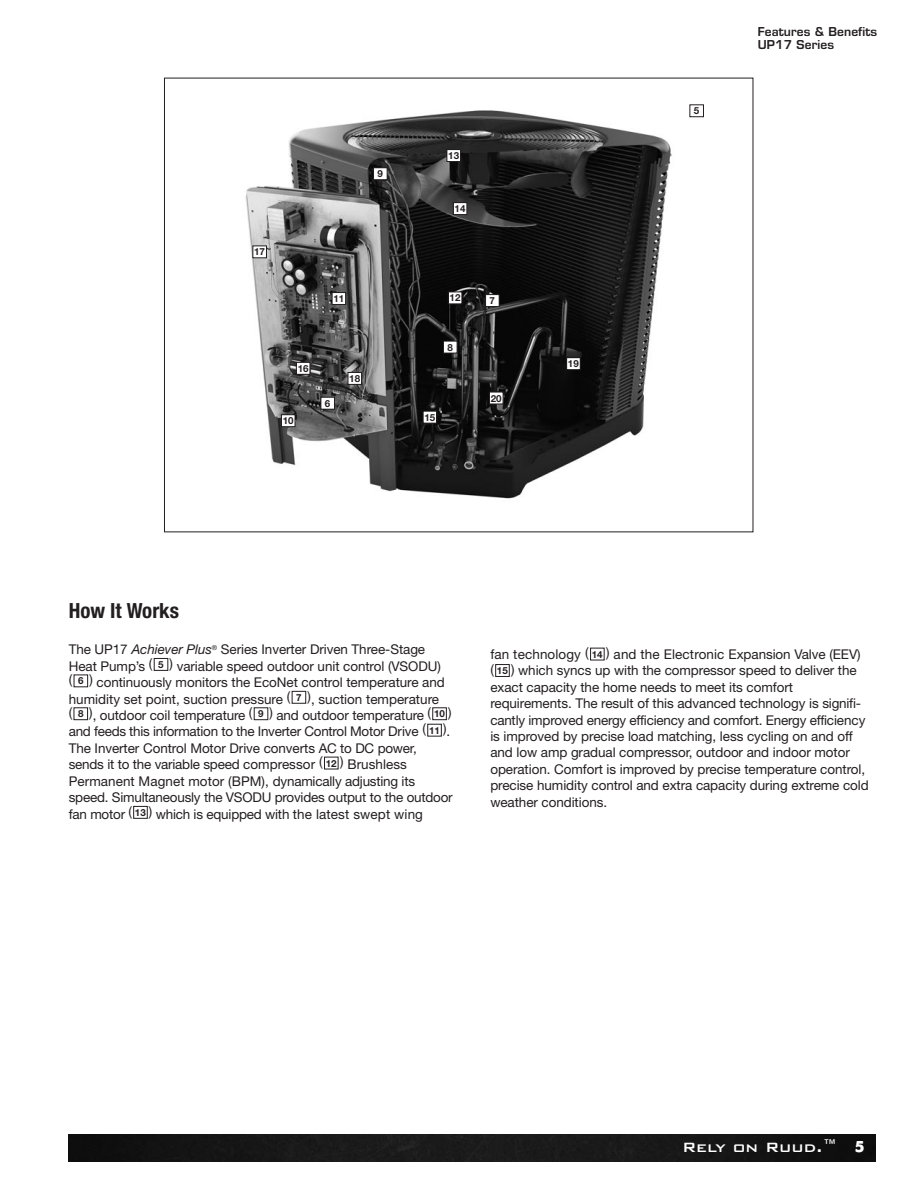
<style>
.page{position:relative;width:918px;height:1188px;background:#fff}
.page>*{position:absolute;margin:0;border:0;box-sizing:border-box;transform-origin:0 0}
.t1{font:700 condensed 20.85px "Helvetica Neue";color:#231f20}
.t2{font:500 18px "Bank Gothic BT";color:#fff}
.t3{font:15px "A Loveof Thunder";color:#fff}
.t4{font:13.5px/16.5px "Helvetica Neue";letter-spacing:-.005em;color:#231f20}
.t5{font:600 12px "Eurostile";letter-spacing:.01em;color:#231f20}
.t6{font:700 9.75px "Helvetica Neue";color:#231f20}
.s1{font-style:italic}
</style>
<div class="page">
<img style="left:69px;top:1134px;width:807px;height:27px">
<div style="left:154px;top:658px;width:14px;height:13px;border:1px solid #231f20"></div>
<div style="left:74px;top:675px;width:14px;height:12px;border:1px solid #231f20"></div>
<div style="left:292px;top:691px;width:14px;height:13px;border:1px solid #231f20"></div>
<div style="left:74px;top:707px;width:14px;height:13px;border:1px solid #231f20"></div>
<div style="left:254px;top:707px;width:14px;height:13px;border:1px solid #231f20"></div>
<div style="left:432px;top:707px;width:15px;height:13px;border:1px solid #231f20"></div>
<div style="left:427px;top:724px;width:15px;height:13px;border:1px solid #231f20"></div>
<div style="left:324px;top:757px;width:14px;height:12px;border:1px solid #231f20"></div>
<div style="left:133px;top:806px;width:15px;height:13px;border:1px solid #231f20"></div>
<div style="left:590px;top:648px;width:15px;height:12px;border:1px solid #231f20"></div>
<div style="left:495px;top:664px;width:15px;height:13px;border:1px solid #231f20"></div>
<img style="left:245px;top:110px;width:427px;height:389px">
<div style="left:447px;top:150px;width:13px;height:11px;background:#fff"></div>
<div style="left:447px;top:149px;width:14px;height:13px;border:1px solid #231f20"></div>
<div style="left:374px;top:168px;width:13px;height:11px;background:#fff"></div>
<div style="left:373px;top:167px;width:15px;height:13px;border:1px solid #231f20"></div>
<div style="left:253px;top:246px;width:13px;height:11px;background:#fff"></div>
<div style="left:252px;top:246px;width:15px;height:12px;border:1px solid #231f20"></div>
<div style="left:333px;top:293px;width:12px;height:11px;background:#fff"></div>
<div style="left:332px;top:292px;width:14px;height:13px;border:1px solid #231f20"></div>
<div style="left:297px;top:363px;width:13px;height:11px;background:#fff"></div>
<div style="left:296px;top:362px;width:14px;height:13px;border:1px solid #231f20"></div>
<div style="left:282px;top:415px;width:13px;height:11px;background:#fff"></div>
<div style="left:281px;top:414px;width:14px;height:13px;border:1px solid #231f20"></div>
<div style="left:321px;top:398px;width:13px;height:11px;background:#fff"></div>
<div style="left:321px;top:397px;width:14px;height:13px;border:1px solid #231f20"></div>
<div style="left:348px;top:373px;width:13px;height:11px;background:#fff"></div>
<div style="left:348px;top:372px;width:14px;height:13px;border:1px solid #231f20"></div>
<div style="left:424px;top:412px;width:12px;height:11px;background:#fff"></div>
<div style="left:423px;top:411px;width:14px;height:12px;border:1px solid #231f20"></div>
<div style="left:490px;top:392px;width:13px;height:12px;background:#fff"></div>
<div style="left:489px;top:392px;width:14px;height:12px;border:1px solid #231f20"></div>
<div style="left:444px;top:342px;width:13px;height:11px;background:#fff"></div>
<div style="left:443px;top:341px;width:14px;height:12px;border:1px solid #231f20"></div>
<div style="left:449px;top:292px;width:13px;height:11px;background:#fff"></div>
<div style="left:448px;top:292px;width:14px;height:12px;border:1px solid #231f20"></div>
<div style="left:567px;top:358px;width:13px;height:11px;background:#fff"></div>
<div style="left:566px;top:357px;width:15px;height:13px;border:1px solid #231f20"></div>
<div style="left:486px;top:295px;width:13px;height:11px;background:#fff"></div>
<div style="left:485px;top:294px;width:15px;height:13px;border:1px solid #231f20"></div>
<div style="left:454px;top:203px;width:12px;height:11px;background:#fff"></div>
<div style="left:453px;top:202px;width:14px;height:13px;border:1px solid #231f20"></div>
<div style="left:689px;top:104px;width:15px;height:13px;border:1px solid #231f20"></div>
<p class="t6" style="left:378px;top:170px;width:7px">9</p>
<p class="t6" style="left:254px;top:248px;width:12px">17</p>
<p class="t6" style="left:333px;top:295px;width:12px">11</p>
<p class="t6" style="left:298px;top:365px;width:12px">16</p>
<p class="t6" style="left:283px;top:417px;width:12px">10</p>
<p class="t6" style="left:325px;top:400px;width:7px">6</p>
<p class="t6" style="left:349px;top:375px;width:12px">18</p>
<p class="t6" style="left:448px;top:152px;width:12px">13</p>
<p class="t6" style="left:455px;top:205px;width:12px">14</p>
<p class="t6" style="left:450px;top:294px;width:12px">12</p>
<p class="t6" style="left:448px;top:344px;width:7px">8</p>
<p class="t6" style="left:424px;top:414px;width:12px">15</p>
<p class="t6" style="left:490px;top:297px;width:7px">7</p>
<p class="t6" style="left:491px;top:395px;width:12px">20</p>
<p class="t6" style="left:568px;top:360px;width:12px">19</p>
<p class="t6" style="left:694px;top:107px;width:7px">5</p>
<p class="t5" style="left:758px;top:27px;width:121px">Features &amp; Benefits</p>
<p class="t5" style="left:758px;top:40px;width:78px">UP17 Series</p>
<p class="t1" style="left:69px;top:604px;width:112px">How It Works</p>
<p class="t4" style="left:69px;top:643px;width:358px">The UP17 <span class="s1">Achiever Plus</span><sup>®</sup> Series Inverter Driven Three-Stage<br>Heat Pump’s (</p>
<p class="t4" style="left:170px;top:659px;width:273px">) variable speed outdoor unit control (VSODU)</p>
<p class="t6" style="left:158px;top:661px;width:7px">5</p>
<p class="t4" style="left:69px;top:672px;width:5px">(</p>
<p class="t4" style="left:69px;top:675px;width:378px;text-indent:21px">) continuously monitors the EcoNet control temperature and humidity set point, suction pressure (</p>
<p class="t6" style="left:78px;top:677px;width:7px">6</p>
<p class="t4" style="left:308px;top:692px;width:133px">), suction temperature</p>
<p class="t6" style="left:296px;top:694px;width:7px">7</p>
<p class="t4" style="left:69px;top:705px;width:5px">(</p>
<p class="t4" style="left:89px;top:708px;width:165px">), outdoor coil temperature (</p>
<p class="t4" style="left:270px;top:708px;width:163px">) and outdoor temperature (</p>
<p class="t4" style="left:448px;top:705px;width:5px">)</p>
<p class="t4" style="left:69px;top:725px;width:359px">and feeds this information to the Inverter Control Motor Drive (</p>
<p class="t4" style="left:443px;top:723px;width:9px">).</p>
<p class="t4" style="left:69px;top:741px;width:350px">The Inverter Control Motor Drive converts AC to DC power, sends it to the variable speed compressor (</p>
<p class="t6" style="left:78px;top:710px;width:7px">8</p>
<p class="t6" style="left:258px;top:710px;width:7px">9</p>
<p class="t6" style="left:434px;top:710px;width:12px">10</p>
<p class="t6" style="left:429px;top:727px;width:12px">11</p>
<p class="t6" style="left:326px;top:760px;width:12px">12</p>
<p class="t4" style="left:69px;top:758px;width:386px;text-indent:271px">) Brushless Permanent Magnet motor (BPM), dynamically adjusting its speed. Simultaneously the VSODU provides output to the outdoor fan motor (</p>
<p class="t4" style="left:149px;top:807px;width:276px">) which is equipped with the latest swept wing</p>
<p class="t6" style="left:135px;top:809px;width:12px">13</p>
<p class="t4" style="left:490px;top:647px;width:100px">fan technology (</p>
<p class="t4" style="left:606px;top:647px;width:256px">) and the Electronic Expansion Valve (EEV)</p>
<p class="t4" style="left:490px;top:662px;width:5px">(</p>
<p class="t6" style="left:592px;top:651px;width:12px">14</p>
<p class="t4" style="left:490px;top:664px;width:380px;text-indent:21px">) which syncs up with the compressor speed to deliver the exact capacity the home needs to meet its comfort requirements. The result of this advanced technology is signifi&shy;cantly improved energy efficiency and comfort. Energy efficiency is improved by precise load matching, less cycling on and off and low amp gradual compressor, outdoor and indoor motor operation. Comfort is improved by precise temperature control, precise humidity control and extra capacity during extreme cold weather conditions.</p>
<p class="t6" style="left:497px;top:667px;width:12px">15</p>
<p class="t2" style="left:682px;top:1135px;width:157px">Rely on Ruud.™</p>
<p class="t3" style="left:855px;top:1137px;width:11px">5</p>
</div>
